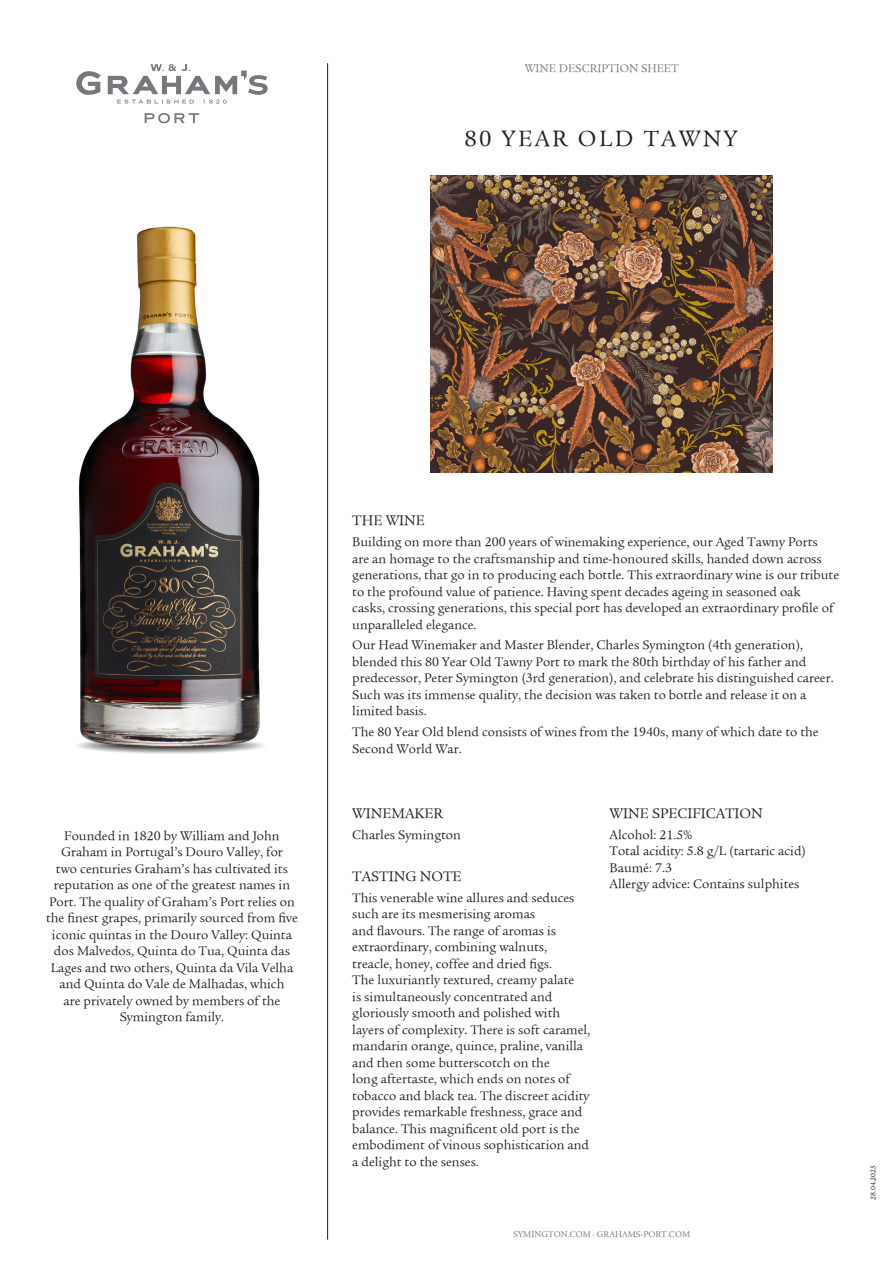
<style>
.page{position:relative;width:893px;height:1263px;background:#fff}
.page>*{position:absolute;margin:0;border:0;box-sizing:border-box;transform-origin:0 0}
._04__NOME_VINHO{font:24px "Legacy Serif LT Book";letter-spacing:.1em;color:#231f20}
._06__SUB-TITULOS{font:15px "Legacy Serif LT Book";color:#231f20}
._07__TEXTO_GERAL{font:15px "Legacy Serif LT Book";color:#231f20}
._07__TEXTO_GERAL-2{font:13.5px/16.5px "Legacy Serif LT Book";color:#231f20}
.t1{font:12px "Legacy Serif LT Book";color:#76787b}
.t2{font:9px "Legacy Serif LT Book";color:#76787b}
._07__TEXTO_GERAL-3{font:7.5px "Legacy Serif LT Book";color:#231f20}
</style>
<div class="page">
<hr style="left:327px;top:63px;width:1px;height:1176px;background:#231f20">
<svg style="left:76px;top:64px;width:192px;height:59px"></svg>
<img style="left:431px;top:176px;width:341px;height:296px">
<img style="left:77px;top:226px;width:187px;height:528px">
<p class="t1" style="left:525px;top:62px;width:155px">WINE DESCRIPTION SHEET</p>
<p class="_04__NOME_VINHO" style="left:464px;top:125px;width:275px">80 YEAR OLD TAWNY</p>
<p class="_07__TEXTO_GERAL-2" style="left:46px;top:827px;width:253px;text-align:center">Founded in 1820 by William and John Graham in Portugal’s Douro Valley, for<br>two centuries Graham’s has cultivated its reputation as one of the greatest names in Port. The quality of Graham’s Port relies on the finest grapes, primarily sourced from five iconic quintas in the Douro Valley: Quinta dos Malvedos, Quinta do Tua, Quinta das Lages and two others, Quinta da Vila Velha and Quinta do Vale de Malhadas, which<br>are privately owned by members of the Symington family.</p>
<p class="_06__SUB-TITULOS" style="left:352px;top:512px;width:74px">THE WINE</p>
<p class="_07__TEXTO_GERAL-2" style="left:352px;top:534px;width:488px">Building on more than 200 years of winemaking experience, our Aged Tawny Ports<br>are an homage to the craftsmanship and time-honoured skills, handed down across generations, that go in to producing each bottle. This extraordinary wine is our tribute to the profound value of patience. Having spent decades ageing in seasoned oak<br>casks, crossing generations, this special port has developed an extraordinary profile of unparalleled elegance.</p>
<p class="_07__TEXTO_GERAL-2" style="left:352px;top:637px;width:483px">Our Head Winemaker and Master Blender, Charles Symington (4th generation), blended this 80 Year Old Tawny Port to mark the 80th birthday of his father and predecessor, Peter Symington (3rd generation), and celebrate his distinguished career.<br>Such was its immense quality, the decision was taken to bottle and release it on a limited basis.</p>
<p class="_07__TEXTO_GERAL-2" style="left:352px;top:724px;width:468px">The 80 Year Old blend consists of wines from the 1940s, many of which date to the<br>Second World War.</p>
<p class="_06__SUB-TITULOS" style="left:352px;top:805px;width:92px">WINEMAKER</p>
<p class="_07__TEXTO_GERAL-2" style="left:352px;top:826px;width:110px">Charles Symington</p>
<p class="_06__SUB-TITULOS" style="left:352px;top:868px;width:111px">TASTING NOTE</p>
<p class="_07__TEXTO_GERAL-2" style="left:352px;top:889px;width:239px">This venerable wine allures and seduces such are its mesmerising aromas<br>and flavours. The range of aromas is extraordinary, combining walnuts, treacle, honey, coffee and dried figs.<br>The luxuriantly textured, creamy palate<br>is simultaneously concentrated and gloriously smooth and polished with layers of complexity. There is soft caramel, mandarin orange, quince, praline, vanilla and then some butterscotch on the<br>long aftertaste, which ends on notes of tobacco and black tea. The discreet acidity provides remarkable freshness, grace and balance. This magnificent old port is the embodiment of vinous sophistication and a delight to the senses.</p>
<p class="_07__TEXTO_GERAL" style="left:609px;top:805px;width:155px">WINE SPECIFICATION</p>
<p class="_07__TEXTO_GERAL-2" style="left:609px;top:826px;width:84px">Alcohol: 21.5%</p>
<p class="_07__TEXTO_GERAL-2" style="left:609px;top:843px;width:198px">Total acidity: 5.8 g/L (tartaric acid)</p>
<p class="_07__TEXTO_GERAL-2" style="left:609px;top:859px;width:64px">Baumé: 7.3</p>
<p class="_07__TEXTO_GERAL-2" style="left:609px;top:876px;width:191px">Allergy advice: Contains sulphites</p>
<p class="t2" style="left:513px;top:1229px;width:178px">SYMINGTON.COM · GRAHAMS-PORT.COM</p>
<p class="_07__TEXTO_GERAL-3" style="left:869px;top:1200px;width:36px;rotate:-90deg">28.04.2025</p>
</div>
